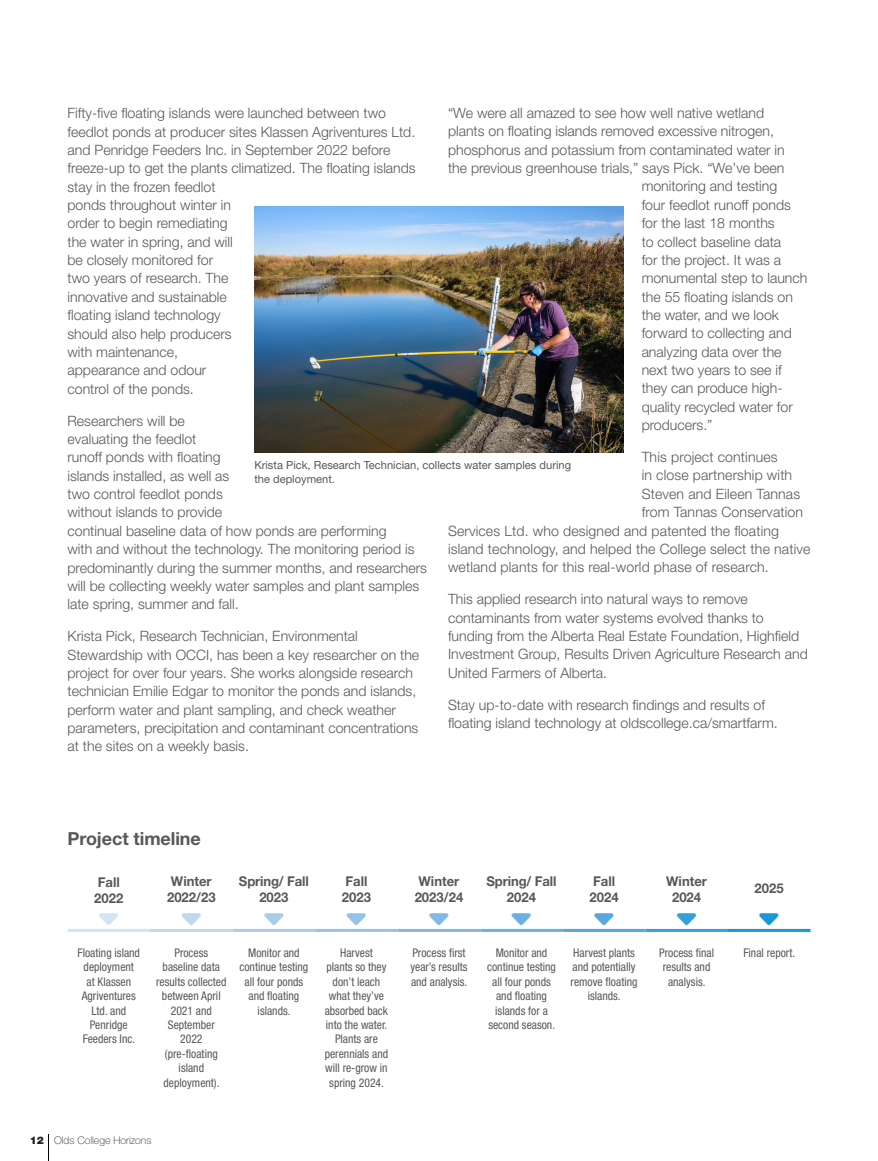
<style>
.page{position:relative;width:878px;height:1161px;background:#fff}
.page>*{position:absolute;margin:0;border:0;box-sizing:border-box;transform-origin:0 0}
.t1{font:700 18px "Helvetica Neue LT Std";letter-spacing:-.005em;color:#57585a}
.t2{font:300 14.25px/18.3px "Helvetica Neue LT Std";color:#57585a}
.t3{font:700 13.5px/16.2px "Helvetica Neue LT Std";color:#57585a}
.t4{font:condensed 12px/14.4px "Helvetica Neue LT Std";color:#57585a;text-align:center}
.t5{font:11.25px/13.5px "Helvetica Neue LT Std";color:#57585a}
.t6{font:100 10.5px "Helvetica Neue LT Std";color:#231f20}
.s1{font-weight:900}
</style>
<div class="page">
<hr style="left:728px;top:929px;width:82px;height:3px;background:#1898d6">
<hr style="left:645px;top:929px;width:83px;height:3px;background:#33a0d9">
<hr style="left:562px;top:929px;width:83px;height:3px;background:#57a7dc">
<hr style="left:480px;top:929px;width:82px;height:3px;background:#6cb0e0">
<hr style="left:398px;top:929px;width:82px;height:3px;background:#82b9e4">
<hr style="left:315px;top:929px;width:83px;height:3px;background:#97c2e7">
<hr style="left:232px;top:929px;width:83px;height:3px;background:#aacceb">
<hr style="left:150px;top:929px;width:82px;height:3px;background:#bed8f0">
<hr style="left:68px;top:929px;width:82px;height:3px;background:#d3e4f5">
<img style="left:254px;top:206px;width:369px;height:246px">
<p class="t2" style="left:448px;top:103px;width:317px">“We were all amazed to see how well native wetland</p>
<p class="t2" style="left:448px;top:122px;width:327px">plants on floating islands removed excessive nitrogen,</p>
<p class="t2" style="left:448px;top:140px;width:338px">phosphorus and potassium from contaminated water in</p>
<p class="t2" style="left:448px;top:159px;width:338px">the previous greenhouse trials,” says Pick. “We’ve been</p>
<p class="t2" style="left:641px;top:177px;width:137px">monitoring and testing</p>
<p class="t2" style="left:641px;top:195px;width:151px">four feedlot runoff ponds</p>
<p class="t2" style="left:641px;top:214px;width:134px">for the last 18 months</p>
<p class="t2" style="left:641px;top:232px;width:141px">to collect baseline data</p>
<p class="t2" style="left:641px;top:250px;width:141px">for the project. It was a</p>
<p class="t2" style="left:641px;top:269px;width:167px">monumental step to launch</p>
<p class="t2" style="left:641px;top:287px;width:153px">the 55 floating islands on</p>
<p class="t2" style="left:641px;top:306px;width:139px">the water, and we look</p>
<p class="t2" style="left:641px;top:324px;width:152px">forward to collecting and</p>
<p class="t2" style="left:641px;top:342px;width:141px">analyzing data over the</p>
<p class="t2" style="left:641px;top:361px;width:142px">next two years to see if</p>
<p class="t2" style="left:641px;top:379px;width:142px">they can produce high-</p>
<p class="t2" style="left:641px;top:397px;width:153px">quality recycled water for</p>
<p class="t2" style="left:641px;top:416px;width:72px">producers.”</p>
<p class="t2" style="left:641px;top:448px;width:137px">This project continues</p>
<p class="t2" style="left:641px;top:466px;width:152px">in close partnership with</p>
<p class="t2" style="left:641px;top:484px;width:160px">Steven and Eileen Tannas</p>
<p class="t2" style="left:641px;top:503px;width:163px">from Tannas Conservation</p>
<p class="t2" style="left:448px;top:521px;width:332px">Services Ltd. who designed and patented the floating</p>
<p class="t2" style="left:448px;top:539px;width:364px">island technology, and helped the College select the native</p>
<p class="t2" style="left:448px;top:558px;width:322px">wetland plants for this real-world phase of research.</p>
<p class="t2" style="left:448px;top:590px;width:361px">This applied research into natural ways to remove contaminants from water systems evolved thanks to funding from the Alberta Real Estate Foundation, Highfield Investment Group, Results Driven Agriculture Research and United Farmers of Alberta.</p>
<p class="t2" style="left:448px;top:695px;width:331px">Stay up-to-date with research findings and results of floating island technology at oldscollege.ca/smartfarm.</p>
<p class="t2" style="left:68px;top:104px;width:350px">Fifty-five floating islands were launched between two feedlot ponds at producer sites Klassen Agriventures Ltd. and Penridge Feeders Inc. in September 2022 before freeze-up to get the plants climatized. The floating islands stay in the frozen feedlot<br>ponds throughout winter in<br>order to begin remediating<br>the water in spring, and will<br>be closely monitored for<br>two years of research. The<br>innovative and sustainable<br>floating island technology<br>should also help producers<br>with maintenance,<br>appearance and odour<br>control of the ponds.</p>
<p class="t2" style="left:68px;top:411px;width:361px">Researchers will be<br>evaluating the feedlot<br>runoff ponds with floating<br>islands installed, as well as<br>two control feedlot ponds<br>without islands to provide<br>continual baseline data of how ponds are performing<br>with and without the technology. The monitoring period is predominantly during the summer months, and researchers will be collecting weekly water samples and plant samples late spring, summer and fall.</p>
<p class="t2" style="left:68px;top:627px;width:353px">Krista Pick, Research Technician, Environmental Stewardship with OCCI, has been a key researcher on the project for over four years. She works alongside research technician Emilie Edgar to monitor the ponds and islands, perform water and plant sampling, and check weather parameters, precipitation and contaminant concentrations at the sites on a weekly basis.</p>
<p class="t5" style="left:254px;top:458px;width:318px">Krista Pick, Research Technician, collects water samples during the deployment.</p>
<p class="t1" style="left:68px;top:828px;width:135px">Project timeline</p>
<p class="t3" style="left:94px;top:874px;width:31px">Fall<br>2022</p>
<p class="t3" style="left:167px;top:873px;width:50px">Winter<br>2022/23</p>
<p class="t3" style="left:239px;top:873px;width:71px;text-align:center">Spring/ Fall<br>2023</p>
<p class="t3" style="left:342px;top:873px;width:31px">Fall<br>2023</p>
<p class="t3" style="left:414px;top:873px;width:50px">Winter<br>2023/24</p>
<p class="t3" style="left:486px;top:873px;width:71px;text-align:center">Spring/ Fall<br>2024</p>
<p class="t3" style="left:589px;top:873px;width:31px">Fall<br>2024</p>
<p class="t3" style="left:666px;top:873px;width:42px;text-align:center">Winter<br>2024</p>
<p class="t3" style="left:754px;top:880px;width:31px">2025</p>
<p class="t4" style="left:78px;top:945px;width:64px">Floating island deployment<br>at Klassen<br>Agriventures<br>Ltd. and<br>Penridge<br>Feeders Inc.</p>
<p class="t4" style="left:156px;top:945px;width:72px">Process baseline data results collected between April<br>2021 and<br>September<br>2022 (pre-floating island deployment).</p>
<p class="t4" style="left:239px;top:945px;width:70px">Monitor and continue testing all four ponds and floating islands.</p>
<p class="t4" style="left:325px;top:945px;width:65px">Harvest<br>plants so they don’t leach what they’ve absorbed back into the water.<br>Plants are perennials and will re-grow in spring 2024.</p>
<p class="t4" style="left:410px;top:945px;width:59px;text-align:left">Process first year’s results and analysis.</p>
<p class="t4" style="left:487px;top:945px;width:70px">Monitor and continue testing all four ponds and floating islands for a second season.</p>
<p class="t4" style="left:570px;top:945px;width:68px">Harvest plants and potentially remove floating islands.</p>
<p class="t4" style="left:659px;top:945px;width:56px">Process final results and analysis.</p>
<p class="t4" style="left:743px;top:945px;width:53px">Final report.</p>
<p class="t6" style="left:30px;top:1134px;width:123px"><span class="s1">12</span> Olds College Horizons</p>
</div>
